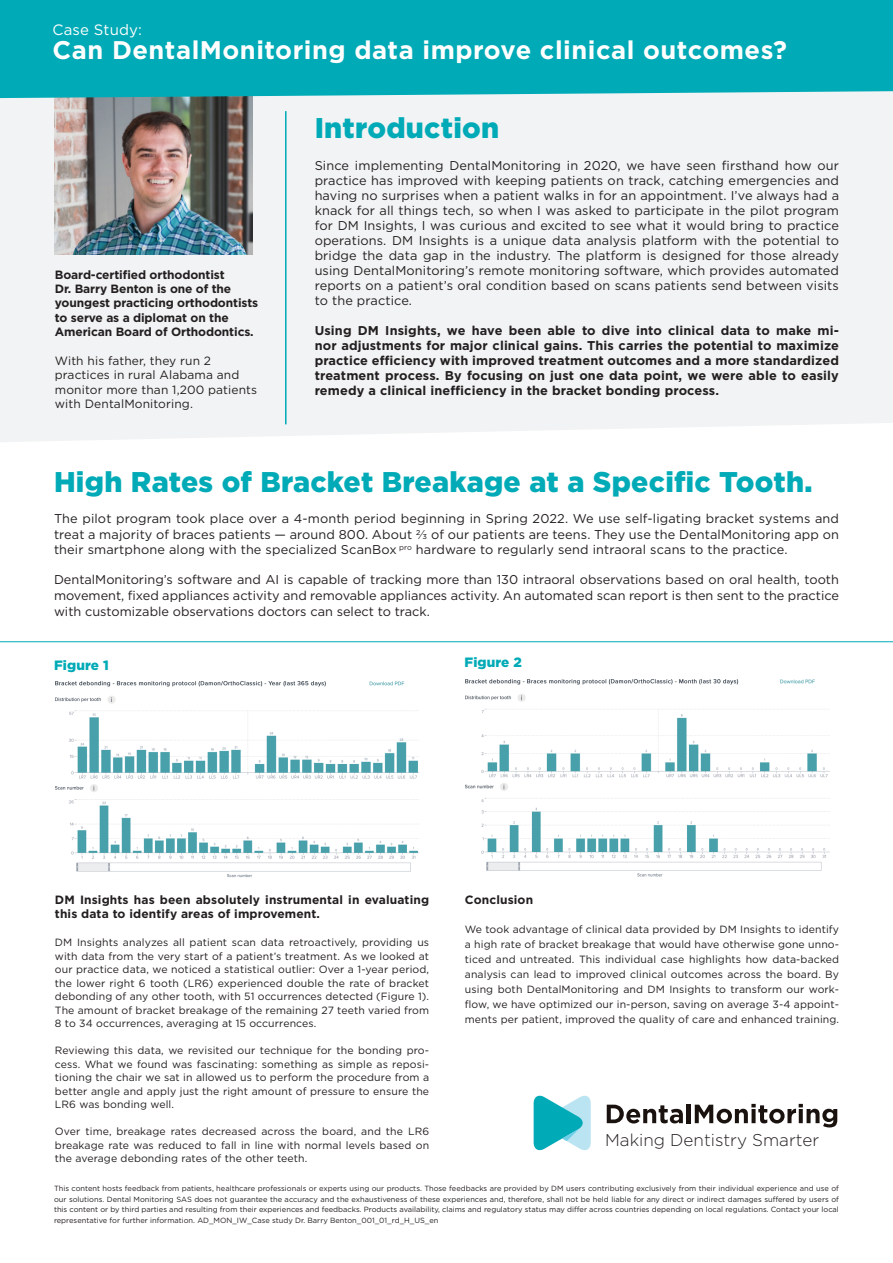
<style>
.page{position:relative;width:893px;height:1263px;background:#fff}
.page>*{position:absolute;margin:0;border:0;box-sizing:border-box;transform-origin:0 0}
.t1{font:900 28.5px "Gotham";letter-spacing:.01em;color:#00aab6}
.t2{font:700 25.5px "Gotham";letter-spacing:.02em;color:#fff}
.t3{font:300 17.1px "Gotham";color:#231f20}
.t4{font:15px "Gotham";letter-spacing:.01em;color:#fff}
.t5{font:900 13.5px "Gotham";letter-spacing:.01em;color:#00aab6}
.t6{font:12.75px/15px "Gotham";letter-spacing:.01em;color:#231f20;text-align:justify}
.t7{font:700 12.75px/15px "Gotham";letter-spacing:.01em;color:#231f20;text-align:justify}
.t8{font:700 12px/14.4px "Gotham";letter-spacing:-.01em;color:#231f20}
.t9{font:700 12px/14.4px "Gotham";letter-spacing:.01em;color:#231f20}
.t10{font:12px/14.4px "Gotham";letter-spacing:.01em;color:#231f20}
.t11{font:10.5px/13.5px "Gotham";letter-spacing:.01em;color:#231f20;text-align:justify}
.t12{font:7.5px/10.5px "Gotham";color:#231f20;text-align:justify}
</style>
<div class="page">
<div style="left:0;top:98px;width:893px;height:344px;background:#f2f3f4"></div>
<img style="left:54px;top:98px;width:199px;height:156px">
<svg style="left:534px;top:1095px;width:57px;height:56px"></svg>
<svg style="left:607px;top:1105px;width:76px;height:18px"></svg>
<div style="left:686px;top:1104px;width:5px;height:19px;background:#1a120f"></div>
<svg style="left:695px;top:1104px;width:142px;height:23px"></svg>
<img style="left:55px;top:681px;width:364px;height:197px">
<img style="left:465px;top:679px;width:365px;height:197px">
<div style="left:0;top:0;width:893px;height:98px;background:#00aab6"></div>
<hr style="left:0;top:641px;width:893px;height:1px;background:#00aab6">
<hr style="left:285px;top:111px;width:2px;height:313px;background:#00aab6">
<p class="t4" style="left:52px;top:20px;width:91px">Case Study:</p>
<p class="t2" style="left:52px;top:33px;width:736px">Can DentalMonitoring data improve clinical outcomes?</p>
<p class="t8" style="left:55px;top:267px;width:205px">Board-certified orthodontist<br>Dr. Barry Benton is one of the youngest practicing orthodontists to serve as a diplomat on the<br>American Board of Orthodontics.</p>
<p class="t10" style="left:55px;top:353px;width:204px">With his father, they run 2 practices in rural Alabama and monitor more than 1,200 patients with DentalMonitoring.</p>
<p class="t1" style="left:315px;top:109px;width:186px">Introduction</p>
<p class="t6" style="left:315px;top:157px;width:526px">Since implementing DentalMonitoring in 2020, we have seen firsthand how our practice has improved with keeping patients on track, catching emergencies and having no surprises when a patient walks in for an appointment. I’ve always had a knack for all things tech, so when I was asked to participate in the pilot program for DM Insights, I was curious and excited to see what it would bring to practice operations. DM Insights is a unique data analysis platform with the potential to bridge the data gap in the industry. The platform is designed for those already using DentalMonitoring’s remote monitoring software, which provides automated reports on a patient’s oral condition based on scans patients send between visits to the practice.</p>
<p class="t7" style="left:315px;top:323px;width:526px">Using DM Insights, we have been able to dive into clinical data to make mi&shy;nor adjustments for major clinical gains. This carries the potential to maximize practice efficiency with improved treatment outcomes and a more standardized treatment process. By focusing on just one data point, we were able to easily remedy a clinical inefficiency in the bracket bonding process.</p>
<p class="t1" style="left:54px;top:462px;width:760px">High Rates of Bracket Breakage at a Specific Tooth.</p>
<p class="t6" style="left:54px;top:511px;width:786px">The pilot program took place over a 4-month period beginning in Spring 2022. We use self-ligating bracket systems and treat a majority of braces patients — around 800. About ⅔ of our patients are teens. They use the DentalMonitoring app on their smartphone along with the specialized ScanBox <sup>pro</sup> hardware to regularly send intraoral scans to the practice.</p>
<p class="t6" style="left:54px;top:572px;width:787px;line-height:15.8px">DentalMonitoring’s software and AI is capable of tracking more than 130 intraoral observations based on oral health, tooth movement, fixed appliances activity and removable appliances activity. An automated scan report is then sent to the practice with customizable observations doctors can select to track.</p>
<p class="t5" style="left:54px;top:656px;width:56px">Figure 1</p>
<p class="t5" style="left:464px;top:653px;width:59px">Figure 2</p>
<p class="t9" style="left:55px;top:892px;width:376px">DM Insights has been absolutely instrumental in evaluating this data to identify areas of improvement.</p>
<p class="t11" style="left:55px;top:935px;width:376px">DM Insights analyzes all patient scan data retroactively, providing us with data from the very start of a patient’s treatment. As we looked at our practice data, we noticed a statistical outlier: Over a 1-year period, the lower right 6 tooth (LR6) experienced double the rate of bracket debonding of any other tooth, with 51 occurrences detected (Figure 1).<br>The amount of bracket breakage of the remaining 27 teeth varied from 8 to 34 occurrences, averaging at 15 occurrences.</p>
<p class="t11" style="left:55px;top:1043px;width:376px">Reviewing this data, we revisited our technique for the bonding pro&shy;cess. What we found was fascinating: something as simple as reposi&shy;tioning the chair we sat in allowed us to perform the procedure from a better angle and apply just the right amount of pressure to ensure the LR6 was bonding well.</p>
<p class="t11" style="left:55px;top:1124px;width:376px">Over time, breakage rates decreased across the board, and the LR6 breakage rate was reduced to fall in line with normal levels based on the average debonding rates of the other teeth.</p>
<p class="t9" style="left:465px;top:892px;width:70px">Conclusion</p>
<p class="t11" style="left:465px;top:922px;width:376px;line-height:15px">We took advantage of clinical data provided by DM Insights to identify a high rate of bracket breakage that would have otherwise gone unno&shy;ticed and untreated. This individual case highlights how data-backed analysis can lead to improved clinical outcomes across the board. By using both DentalMonitoring and DM Insights to transform our work&shy;flow, we have optimized our in-person, saving on average 3-4 appoint&shy;ments per patient, improved the quality of care and enhanced training.</p>
<p class="t3" style="left:605px;top:1129px;width:216px">Making Dentistry Smarter</p>
<p class="t12" style="left:54px;top:1183px;width:786px">This content hosts feedback from patients, healthcare professionals or experts using our products. Those feedbacks are provided by DM users contributing exclusively from their individual experience and use of our solutions. Dental Monitoring SAS does not guarantee the accuracy and the exhaustiveness of these experiences and, therefore, shall not be held liable for any direct or indirect damages suffered by users of this content or by third parties and resulting from their experiences and feedbacks. Products availability, claims and regulatory status may differ across countries depending on local regulations. Contact your local representative for further information. AD_MON_IW_Case study Dr. Barry Benton_001_01_rd_H_US_en</p>
</div>
